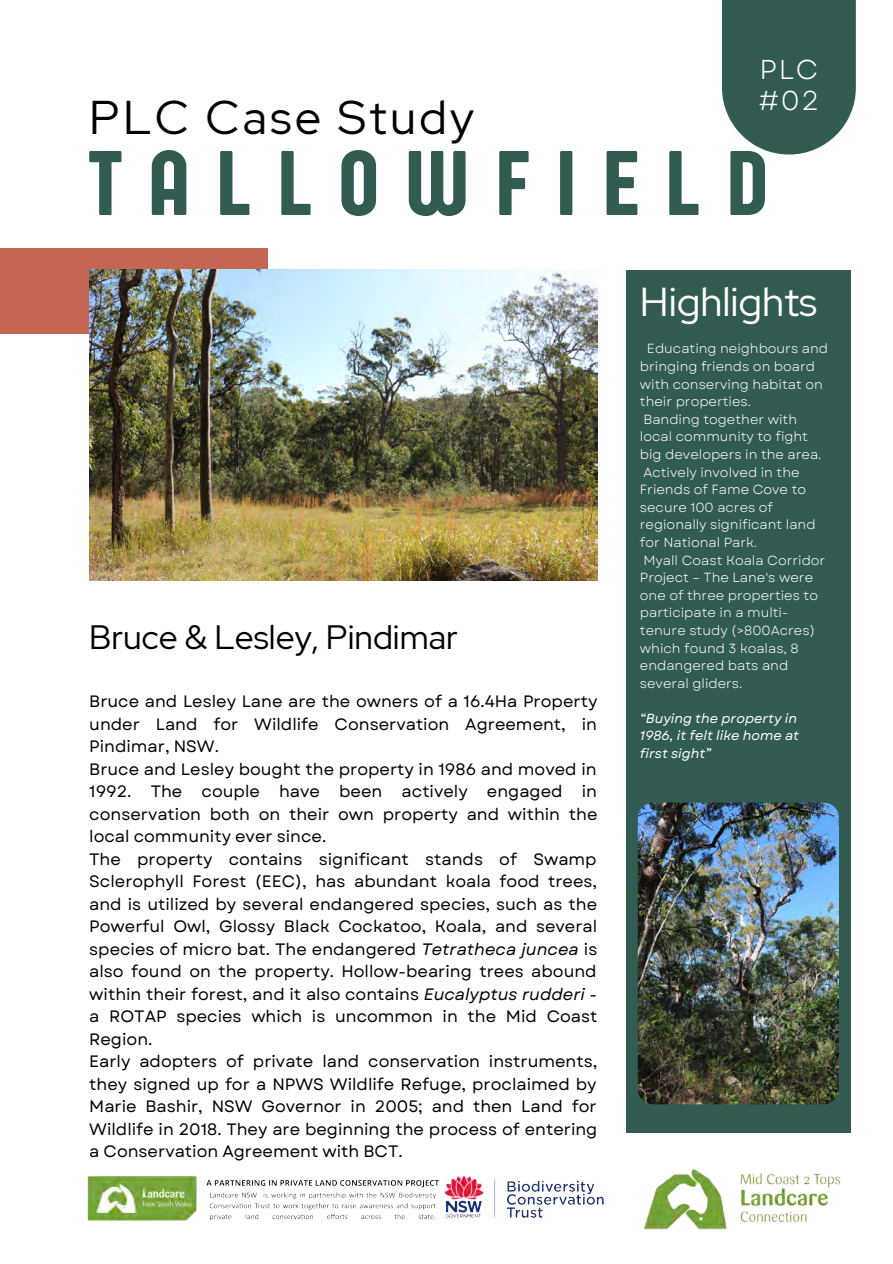
<style>
.page{position:relative;width:893px;height:1264px;background:#fff}
.page>*{position:absolute;margin:0;border:0;box-sizing:border-box;transform-origin:0 0}
.t1{font:94.65px "Sugo Pro Display";letter-spacing:.29em;color:#325c52}
.t2{font:47.1px "Red Hat Display";letter-spacing:.07em;color:#000}
.t3{font:40.35px "Red Hat Display";color:#fff}
.t4{font:33.75px "Red Hat Display";color:#000}
.t5{font:27.3px/31.3px "Garet";color:#fff}
.t6{font:16.5px/22.5px "Garet";color:#000}
.t7{font:13.2px/17.5px "Garet";color:#fff}
.t8{font:italic 13.2px/17.5px "Garet";color:#fff}
.s1{font-style:italic}
</style>
<div class="page">
<div style="left:0;top:249px;width:268px;height:85px;background:#c46652"></div>
<img style="left:89px;top:270px;width:508px;height:310px">
<svg style="left:722px;top:0;width:133px;height:154px"></svg>
<div style="left:626px;top:270px;width:224px;height:862px;background:#325c52"></div>
<img style="left:644px;top:1168px;width:197px;height:62px">
<img style="left:637px;top:802px;width:201px;height:302px;border-radius:15px">
<img style="left:87px;top:1175px;width:517px;height:46px">
<h2 class="t2" style="left:89px;top:86px;width:386px">PLC Case Study</h2>
<h3 class="t5" style="left:758px;top:54px;width:62px">PLC #02</h3>
<h1 class="t1" style="left:89px;top:128px;width:679px">TALLOWFIELD</h1>
<h3 class="t4" style="left:89px;top:614px;width:370px">Bruce &amp; Lesley, Pindimar</h3>
<p class="t6" style="left:89px;top:690px;width:509px">Bruce and Lesley Lane are the owners of a 16.4Ha Property under Land for Wildlife Conservation Agreement, in Pindimar, NSW.<br>Bruce and Lesley bought the property in 1986 and moved in 1992. The couple have been actively engaged in conservation both on their own property and within the local community ever since.<br>The property contains significant stands of Swamp Sclerophyll Forest (EEC), has abundant koala food trees, and is utilized by several endangered species, such as the Powerful Owl, Glossy Black Cockatoo, Koala, and several species of micro bat. The endangered <span class="s1">Tetratheca juncea</span> is also found on the property. Hollow-bearing trees abound within their forest, and it also contains <span class="s1">Eucalyptus rudderi</span> - a ROTAP species which is uncommon in the Mid Coast Region.<br>Early adopters of private land conservation instruments, they signed up for a NPWS Wildlife Refuge, proclaimed by Marie Bashir, NSW Governor in 2005; and then Land for Wildlife in 2018. They are beginning the process of entering a Conservation Agreement with BCT.</p>
<h3 class="t3" style="left:640px;top:275px;width:179px">Highlights</h3>
<p class="t7" style="left:640px;top:340px;width:190px;text-indent:7px">Educating neighbours and bringing friends on board with conserving habitat on their properties.<br>Banding together with local community to fight big developers in the area.<br>Actively involved in the<br>Friends of Fame Cove to secure 100 acres of regionally significant land for National Park.<br>Myall Coast Koala Corridor<br>Project – The Lane's were one of three properties to participate in a multi&shy;tenure study (&gt;800Acres) which found 3 koalas, 8 endangered bats and several gliders.</p>
<p class="t8" style="left:640px;top:709px;width:161px">“Buying the property in<br>1986, it felt like home at first sight”</p>
</div>
